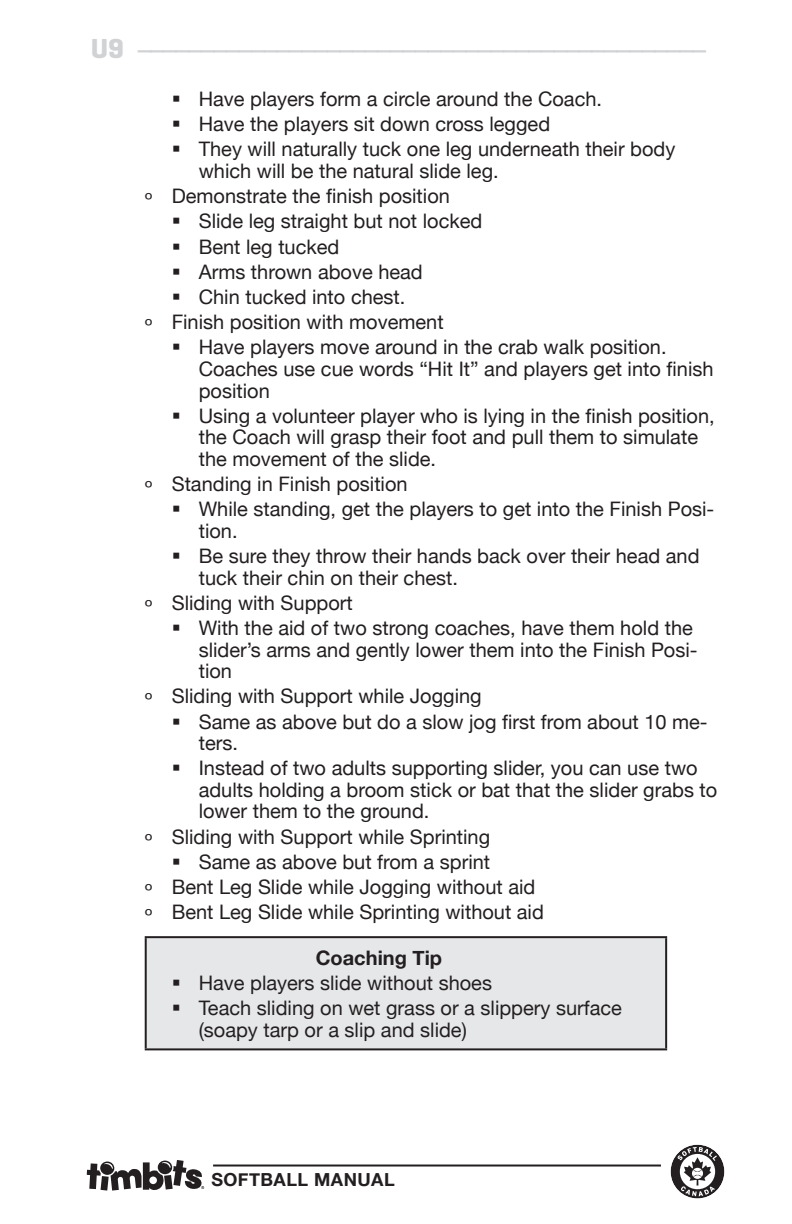
<style>
.page{position:relative;width:792px;height:1224px;background:#fff}
.page>*{position:absolute;margin:0;border:0;box-sizing:border-box;transform-origin:0 0}
.t1{font:28px "Helvetica Neue";color:#d1d2d4}
.t2{font:700 28px "Geogrotesque";color:#d1d2d4}
.List_Paragraph{font:20px/21.6px "Helvetica Neue";color:#231f20}
.Table_Heading{font:700 20px "Helvetica Neue";color:#231f20}
.t3{font:700 18px "Helvetica Neue";letter-spacing:.025em;color:#231f20}
</style>
<div class="page">
<svg style="left:87px;top:1160px;width:117px;height:31px"></svg>
<hr style="left:213px;top:1165px;width:448px;height:2px;background:#231f20">
<svg style="left:670px;top:1144px;width:55px;height:55px"></svg>
<div style="left:146px;top:937px;width:520px;height:112px;background:#e6e7e9"></div>
<hr style="left:145px;top:936px;width:522px;height:2px;background:#231f20">
<hr style="left:145px;top:938px;width:2px;height:110px;background:#231f20">
<hr style="left:665px;top:938px;width:2px;height:110px;background:#231f20">
<hr style="left:145px;top:1048px;width:522px;height:2px;background:#231f20">
<h1 class="t2" style="left:91px;top:31px;width:35px">U9</h1>
<h1 class="t1" style="left:138px;top:29px;width:570px">–––––––––––––––––––––––––––––––––––––––––––––</h1>
<p class="List_Paragraph" style="left:172px;top:89px;width:432px">▪ Have players form a circle around the Coach.</p>
<p class="List_Paragraph" style="left:172px;top:115px;width:380px">▪ Have the players sit down cross legged</p>
<p class="List_Paragraph" style="left:199px;top:140px;width:478px;text-indent:-27px">▪ They will naturally tuck one leg underneath their body which will be the natural slide leg.</p>
<p class="List_Paragraph" style="left:145px;top:187px;width:307px">º Demonstrate the finish position</p>
<p class="List_Paragraph" style="left:172px;top:212px;width:312px">▪ Slide leg straight but not locked</p>
<p class="List_Paragraph" style="left:172px;top:237px;width:169px">▪ Bent leg tucked</p>
<p class="List_Paragraph" style="left:172px;top:262px;width:253px">▪ Arms thrown above head</p>
<p class="List_Paragraph" style="left:172px;top:287px;width:235px">▪ Chin tucked into chest.</p>
<p class="List_Paragraph" style="left:145px;top:312px;width:300px">º Finish position with movement</p>
<p class="List_Paragraph" style="left:199px;top:338px;width:516px;text-indent:-27px">▪ Have players move around in the crab walk position.<br>Coaches use cue words “Hit It” and players get into finish position</p>
<p class="List_Paragraph" style="left:199px;top:406px;width:517px;text-indent:-27px">▪ Using a volunteer player who is lying in the finish position, the Coach will grasp their foot and pull them to simulate the movement of the slide.</p>
<p class="List_Paragraph" style="left:145px;top:474px;width:264px">º Standing in Finish position</p>
<p class="List_Paragraph" style="left:199px;top:499px;width:517px;text-indent:-27px">▪ While standing, get the players to get into the Finish Posi&shy;tion.</p>
<p class="List_Paragraph" style="left:199px;top:546px;width:502px;text-indent:-27px">▪ Be sure they throw their hands back over their head and tuck their chin on their chest.</p>
<p class="List_Paragraph" style="left:145px;top:593px;width:210px">º Sliding with Support</p>
<p class="List_Paragraph" style="left:199px;top:618px;width:500px;text-indent:-27px">▪ With the aid of two strong coaches, have them hold the slider’s arms and gently lower them into the Finish Posi&shy;tion</p>
<p class="List_Paragraph" style="left:145px;top:687px;width:338px">º Sliding with Support while Jogging</p>
<p class="List_Paragraph" style="left:199px;top:712px;width:511px;text-indent:-27px">▪ Same as above but do a slow jog first from about 10 me&shy;ters.</p>
<p class="List_Paragraph" style="left:199px;top:759px;width:520px;text-indent:-27px">▪ Instead of two adults supporting slider, you can use two adults holding a broom stick or bat that the slider grabs to lower them to the ground.</p>
<p class="List_Paragraph" style="left:145px;top:827px;width:347px">º Sliding with Support while Sprinting</p>
<p class="List_Paragraph" style="left:172px;top:852px;width:320px">▪ Same as above but from a sprint</p>
<p class="List_Paragraph" style="left:145px;top:877px;width:392px">º Bent Leg Slide while Jogging without aid</p>
<p class="List_Paragraph" style="left:145px;top:902px;width:401px">º Bent Leg Slide while Sprinting without aid</p>
<p class="Table_Heading" style="left:316px;top:942px;width:128px">Coaching Tip</p>
<p class="List_Paragraph" style="left:172px;top:973px;width:322px">▪ Have players slide without shoes</p>
<p class="List_Paragraph" style="left:199px;top:998px;width:425px;text-indent:-27px">▪ Teach sliding on wet grass or a slippery surface (soapy tarp or a slip and slide)</p>
<p class="t3" style="left:211px;top:1166px;width:185px">SOFTBALL MANUAL</p>
</div>
